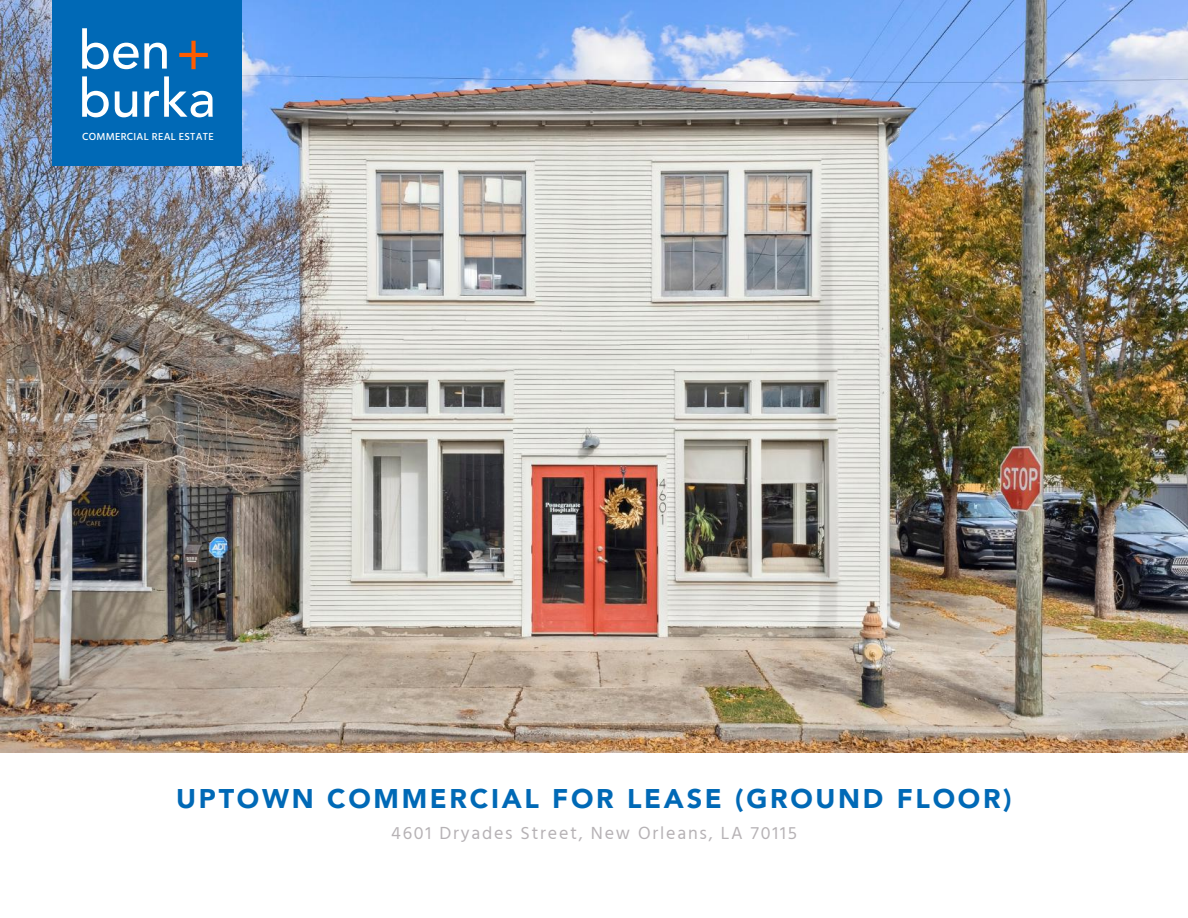
<style>
.page{position:relative;width:1188px;height:918px;background:#fff}
.page>*{position:absolute;margin:0;border:0;box-sizing:border-box;transform-origin:0 0}
.t1{font:900 27px "Avenir";letter-spacing:.1em;color:#0069b6}
.t2{font:18px "Hind";letter-spacing:.1em;color:#b6b2b5}
.t3{font:500 10.5px "Hind";letter-spacing:.025em;color:#fff}
</style>
<div class="page">
<img style="left:0;top:0;width:1188px;height:753px">
<div style="left:53px;top:0;width:189px;height:166px;background:#0069b6"></div>
<svg style="left:82px;top:28px;width:85px;height:41px"></svg>
<svg style="left:179px;top:41px;width:29px;height:28px"></svg>
<svg style="left:82px;top:76px;width:27px;height:41px"></svg>
<svg style="left:115px;top:91px;width:22px;height:26px"></svg>
<svg style="left:144px;top:76px;width:69px;height:41px"></svg>
<p class="t3" style="left:82px;top:129px;width:133px">COMMERCIAL REAL ESTATE</p>
<p class="t1" style="left:176px;top:775px;width:837px">UPTOWN COMMERCIAL FOR LEASE (GROUND FLOOR)</p>
<p class="t2" style="left:391px;top:821px;width:407px">4601 Dryades Street, New Orleans, LA 70115</p>
</div>
